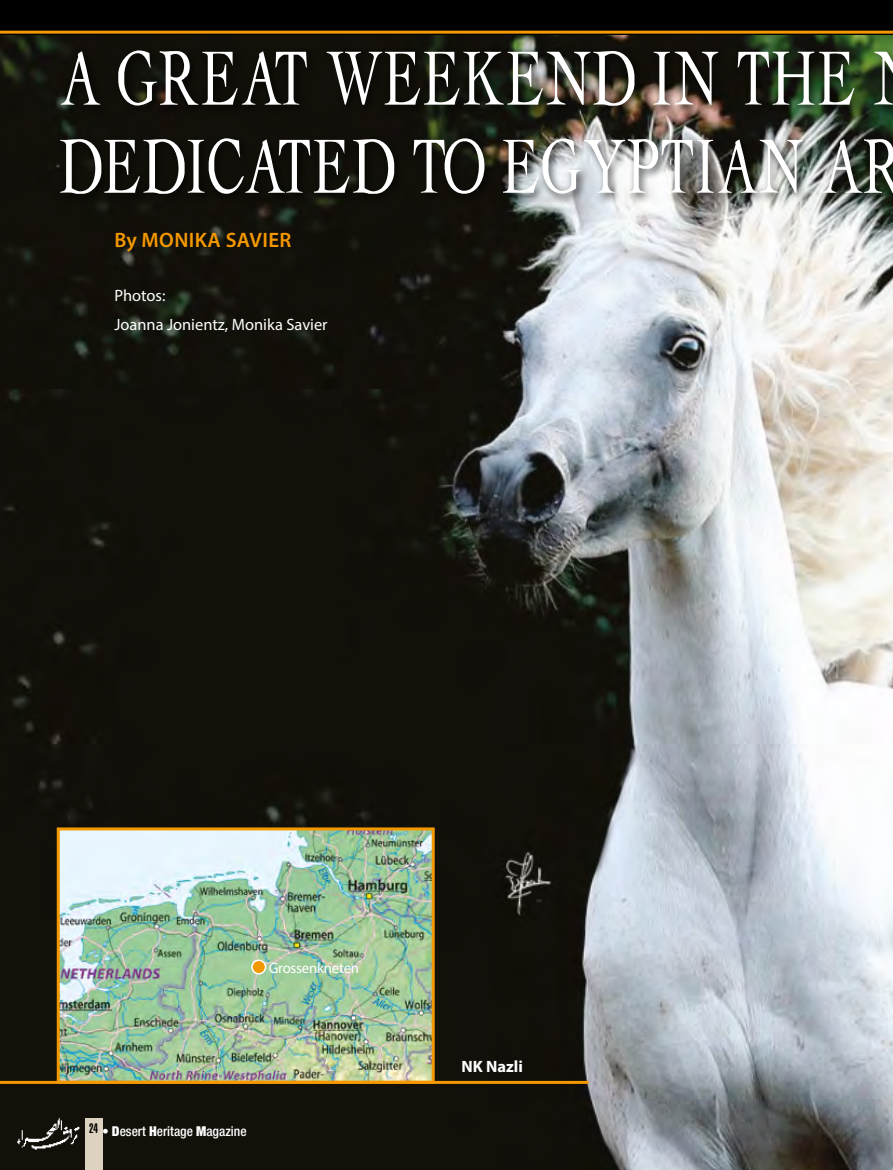
<style>
.page{position:relative;width:893px;height:1170px;background:#fff}
.page>*{position:absolute;margin:0;border:0;box-sizing:border-box;transform-origin:0 0}
.t1{font:79.05px/88.1px "Albatross";letter-spacing:.01em;color:#fff;scale:.93 1}
.t2{font:600 20.85px "Myriad Pro";letter-spacing:.02em;color:#f49800}
.t3{font:16.35px/29.7px "Myriad Pro";color:#fff}
.t4{font:700 16.35px "Myriad Pro";color:#fff}
.t5{font:14.85px "Myriad Pro";letter-spacing:-.02em;color:#fff}
.t6{font:500 condensed 13.5px "Helvetica Neue LT Std";color:#fff}
.s1{font-family:"Helvetica Neue";font-weight:900}
</style>
<div class="page">
<div style="left:0;top:2px;width:893px;height:1167px;background:#000"></div>
<img style="left:0;top:35px;width:893px;height:1134px">
<div style="left:56px;top:46px;width:837px;height:159px;background:#000;opacity:.75"></div>
<img style="left:61px;top:831px;width:370px;height:248px">
<div style="left:57px;top:827px;width:378px;height:256px;border:3px solid #f49800"></div>
<svg style="left:252px;top:960px;width:14px;height:13px"></svg>
<div style="left:251px;top:959px;width:15px;height:15px;border:1px solid #fff;border-radius:50%"></div>
<hr style="left:0;top:1080px;width:589px;height:3px;background:#f49800">
<hr style="left:0;top:31px;width:893px;height:3px;background:#f49800">
<svg style="left:0;top:1163px;width:5px;height:7px"></svg>
<div style="left:85px;top:1118px;width:17px;height:51px;background:#ddd2c0"></div>
<img style="left:15px;top:1116px;width:70px;height:36px">
<p class="t1" style="left:60px;top:36px;width:910px">A GREAT WEEKEND IN THE<br>DEDICATED TO EGYPTIAN AR</p>
<p class="t2" style="left:115px;top:227px;width:178px">BY MONIKA SAVIER</p>
<p class="t3" style="left:115px;top:280px;width:215px">Photos:<br>Joanna Jonientz, Monika Savier</p>
<p class="t5" style="left:269px;top:958px;width:92px">Grossenkneten</p>
<p class="t6" style="left:89px;top:1123px;width:159px"><sup>24</sup> • <span class="s1">D</span>esert <span class="s1">H</span>eritage <span class="s1">M</span>agazine</p>
<p class="t4" style="left:461px;top:1055px;width:63px">NK Nazli</p>
</div>
